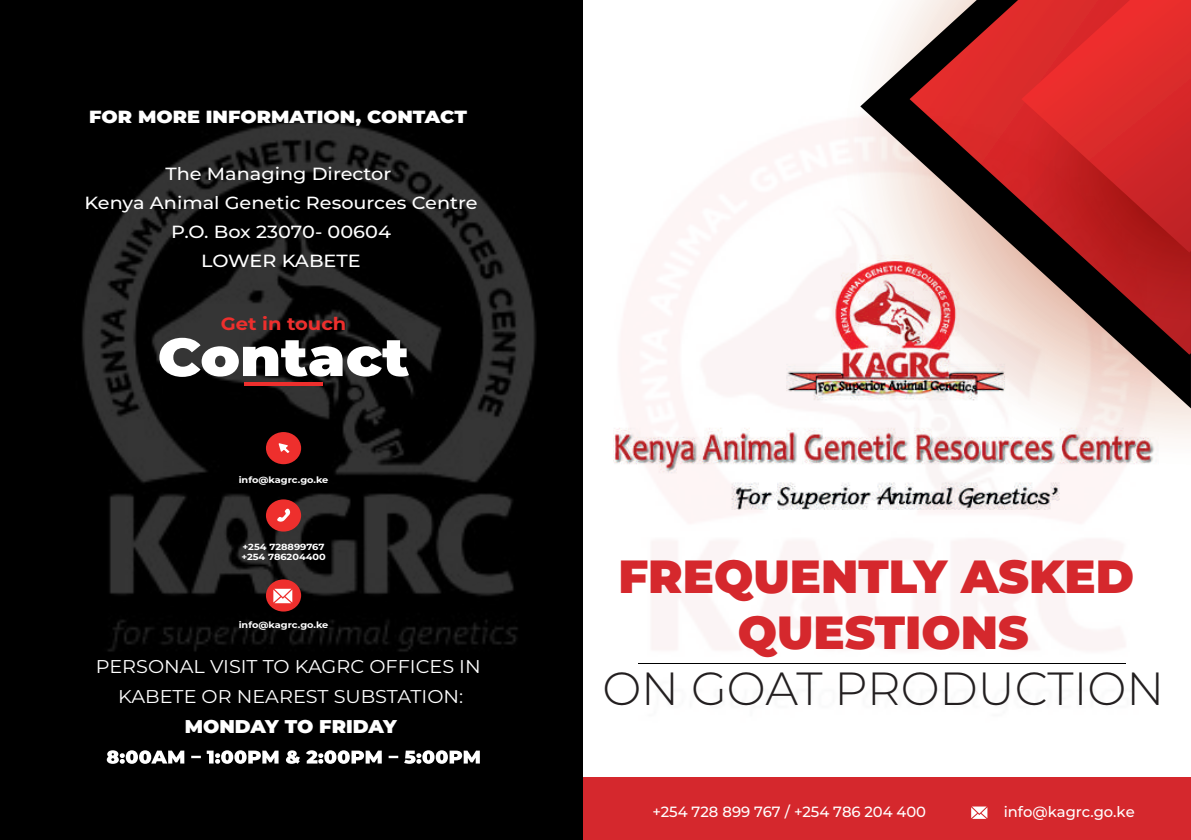
<style>
.page{position:relative;width:1191px;height:840px;background:#fff}
.page>*{position:absolute;margin:0;border:0;box-sizing:border-box;transform-origin:0 0}
.t1{font:900 53.4px "Montserrat";color:#fff;scale:1.1 1}
.t2{font:900 46.4px/55.6px "Montserrat";color:#d5282d;text-align:center}
.t3{font:300 46.4px "Montserrat";color:#231f20}
.t4{font:18.4px/30.2px "Montserrat";color:#fff;text-align:center;scale:1.04 1}
.t5{font:900 18.4px "Montserrat";color:#fff;scale:1.04 1}
.t6{font:700 17.8px "Montserrat";color:#ee2f2d;scale:1.1 1}
.t7{font:500 17.6px/28.8px "Montserrat";color:#fff;text-align:center;scale:1.1 1}
.t8{font:900 17.6px "Montserrat";color:#fff;scale:1.1 1}
.t9{font:500 14.8px "Montserrat";color:#fff}
.t10{font:700 8.8px/10.6px "Montserrat";color:#fff;scale:1.1 1}
</style>
<div class="page">
<div style="left:0;top:776px;width:1191px;height:63px;background:#d5282d"></div>
<div style="left:0;top:0;width:582px;height:839px;background:#000"></div>
<img style="left:82px;top:121px;width:454px;height:531px">
<div style="left:266px;top:499px;width:35px;height:32px;background:#ee2f2d;border-radius:50%"></div>
<svg style="left:277px;top:508px;width:13px;height:14px"></svg>
<div style="left:266px;top:432px;width:35px;height:32px;background:#ee2f2d;border-radius:50%"></div>
<svg style="left:278px;top:443px;width:11px;height:10px"></svg>
<div style="left:266px;top:579px;width:35px;height:32px;background:#ee2f2d;border-radius:50%"></div>
<svg style="left:273px;top:588px;width:19px;height:15px"></svg>
<svg style="left:244px;top:381px;width:79px;height:4px"></svg>
<svg style="left:107px;top:750px;width:373px;height:13px"></svg>
<svg style="left:866px;top:10px;width:325px;height:398px;fill:#fcf7f4"></svg>
<svg style="left:909px;top:0;width:282px;height:354px;background:#a3403f"></svg>
<svg style="left:1021px;top:0;width:170px;height:252px;background:#e02b2b"></svg>
<img style="left:582px;top:101px;width:601px;height:631px">
<svg style="left:971px;top:806px;width:16px;height:12px"></svg>
<hr style="left:638px;top:662px;width:487px;height:1px;background:#000">
<p class="t8" style="left:89px;top:103px;width:345px">FOR MORE INFORMATION, CONTACT</p>
<p class="t7" style="left:84px;top:159px;width:359px">The Managing Director<br>Kenya Animal Genetic Resources Centre<br>P.O. Box 23070- 00604<br>LOWER KABETE</p>
<p class="t6" style="left:221px;top:310px;width:115px">Get in touch</p>
<h1 class="t1" style="left:158px;top:317px;width:230px">Contact</h1>
<p class="t10" style="left:239px;top:473px;width:83px">info@kagrc.go.ke</p>
<p class="t10" style="left:241px;top:540px;width:78px">+254 728899767 +254 786204400</p>
<p class="t10" style="left:239px;top:618px;width:83px">info@kagrc.go.ke</p>
<p class="t4" style="left:96px;top:650px;width:372px">PERSONAL VISIT TO KAGRC OFFICES IN<br>KABETE OR NEAREST SUBSTATION:</p>
<p class="t5" style="left:185px;top:712px;width:205px">MONDAY TO FRIDAY</p>
<h2 class="t2" style="left:618px;top:546px;width:517px">FREQUENTLY ASKED<br>QUESTIONS</h2>
<h2 class="t3" style="left:602px;top:656px;width:563px">ON GOAT PRODUCTION</h2>
<p class="t9" style="left:652px;top:800px;width:275px">+254 728 899 767 / +254 786 204 400</p>
<p class="t9" style="left:1003px;top:800px;width:133px">info@kagrc.go.ke</p>
</div>
